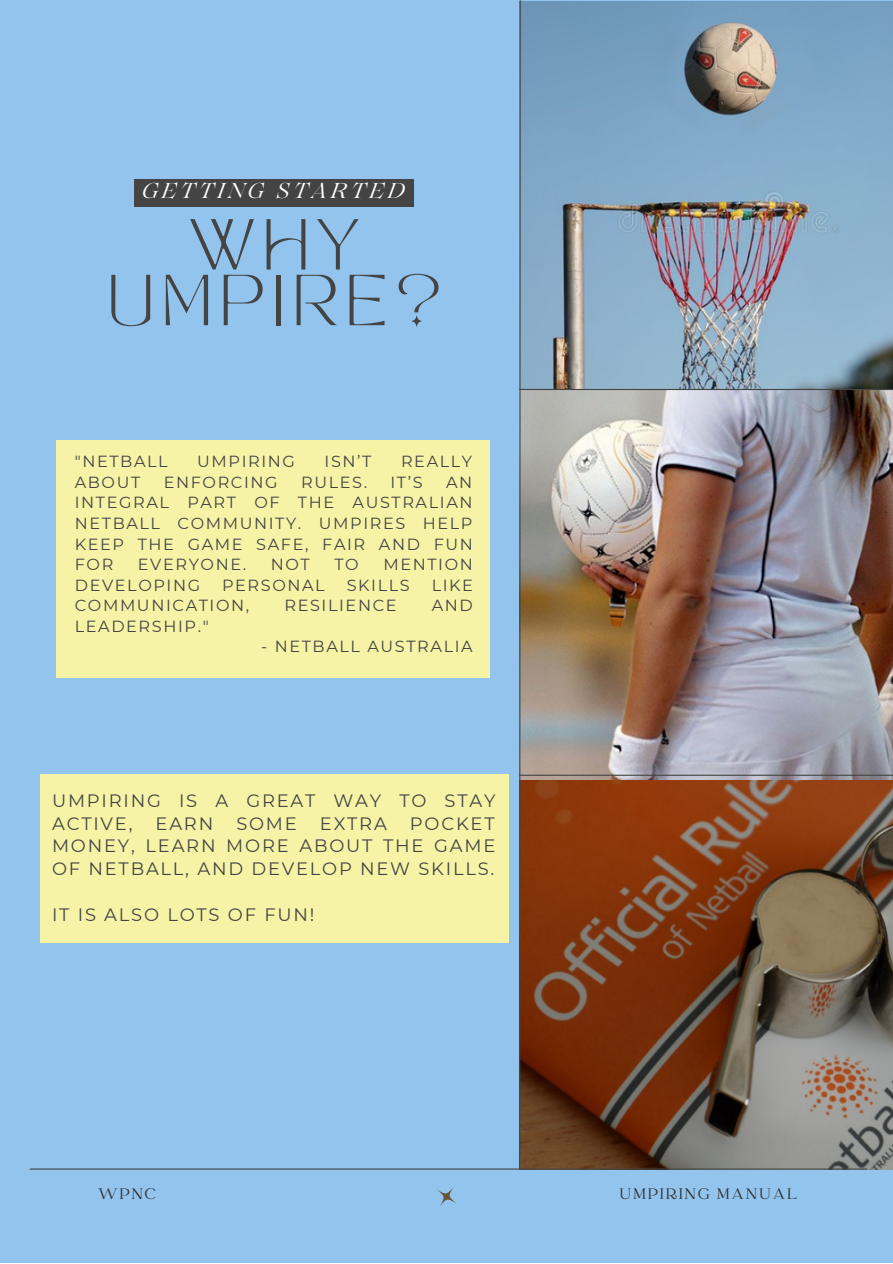
<style>
.page{position:relative;width:893px;height:1264px;background:#fff}
.page>*{position:absolute;margin:0;border:0;box-sizing:border-box;transform-origin:0 0}
.t1{font:50.4px/55.7px "TAN MON CHERI Regular";letter-spacing:.15em;color:#444;text-align:center}
.t2{font:italic 21.45px "Lovelace";letter-spacing:.15em;color:#fff}
.t3{font:17.85px/22.8px "Montserrat";letter-spacing:.1em;color:#444}
.t4{font:16.8px "Catchy Mager";letter-spacing:.1em;color:#303030}
.t5{font:16.05px/20.5px "Montserrat";letter-spacing:.1em;color:#444;text-align:justify}
</style>
<div class="page">
<div style="left:0;top:0;width:892px;height:1262px;background:#93c4ed"></div>
<img style="left:521px;top:1px;width:371px;height:1168px">
<hr style="left:519px;top:774px;width:373px;height:1px;background:#444">
<hr style="left:519px;top:389px;width:373px;height:1px;background:#444">
<svg style="left:519px;top:0;width:2px;height:1168px;background:#605a58"></svg>
<svg style="left:437px;top:1187px;width:19px;height:19px"></svg>
<hr style="left:30px;top:1168px;width:837px;height:1px;background:#444">
<div style="left:56px;top:441px;width:433px;height:236px;background:#f6f3a6"></div>
<div style="left:40px;top:774px;width:468px;height:168px;background:#f6f3a6"></div>
<div style="left:134px;top:179px;width:279px;height:28px;background:#444"></div>
<h2 class="t2" style="left:142px;top:183px;width:264px">GETTING STARTED</h2>
<h1 class="t1" style="left:108px;top:226px;width:336px">WHY<br>UMPIRE?</h1>
<p class="t5" style="left:75px;top:451px;width:94px">"NETBALL</p>
<p class="t5" style="left:197px;top:451px;width:99px">UMPIRING</p>
<p class="t5" style="left:324px;top:451px;width:48px">ISN’T</p>
<p class="t5" style="left:401px;top:451px;width:73px">REALLY</p>
<p class="t5" style="left:75px;top:472px;width:67px">ABOUT</p>
<p class="t5" style="left:164px;top:472px;width:115px">ENFORCING</p>
<p class="t5" style="left:301px;top:472px;width:67px">RULES.</p>
<p class="t5" style="left:390px;top:472px;width:34px">IT’S</p>
<p class="t5" style="left:75px;top:472px;width:399px;text-indent:371px">AN INTEGRAL PART OF THE AUSTRALIAN NETBALL COMMUNITY. UMPIRES HELP KEEP THE GAME SAFE, FAIR AND FUN FOR</p>
<p class="t5" style="left:138px;top:554px;width:110px">EVERYONE.</p>
<p class="t5" style="left:271px;top:554px;width:41px">NOT</p>
<p class="t5" style="left:334px;top:554px;width:26px">TO</p>
<p class="t5" style="left:383px;top:554px;width:91px">MENTION</p>
<p class="t5" style="left:75px;top:574px;width:127px">DEVELOPING</p>
<p class="t5" style="left:222px;top:574px;width:104px">PERSONAL</p>
<p class="t5" style="left:346px;top:574px;width:65px">SKILLS</p>
<p class="t5" style="left:431px;top:574px;width:43px">LIKE</p>
<p class="t5" style="left:75px;top:595px;width:176px">COMMUNICATION,</p>
<p class="t5" style="left:284px;top:595px;width:114px">RESILIENCE</p>
<p class="t5" style="left:432px;top:595px;width:43px">AND</p>
<p class="t5" style="left:75px;top:615px;width:135px">LEADERSHIP."</p>
<p class="t5" style="left:261px;top:636px;width:213px">- NETBALL AUSTRALIA</p>
<p class="t3" style="left:52px;top:789px;width:445px">UMPIRING IS A GREAT WAY TO STAY<br>ACTIVE,</p>
<p class="t3" style="left:52px;top:811px;width:445px;text-align:justify;text-indent:358px">POCKET MONEY, LEARN MORE ABOUT THE GAME OF NETBALL, AND DEVELOP NEW SKILLS.</p>
<p class="t3" style="left:52px;top:903px;width:264px">IT IS ALSO LOTS OF FUN!</p>
<p class="t3" style="left:155px;top:811px;width:59px">EARN</p>
<p class="t3" style="left:236px;top:811px;width:62px">SOME</p>
<p class="t3" style="left:320px;top:811px;width:68px">EXTRA</p>
<p class="t4" style="left:98px;top:1185px;width:59px">WPNC</p>
<p class="t4" style="left:619px;top:1185px;width:179px">UMPIRING MANUAL</p>
</div>
